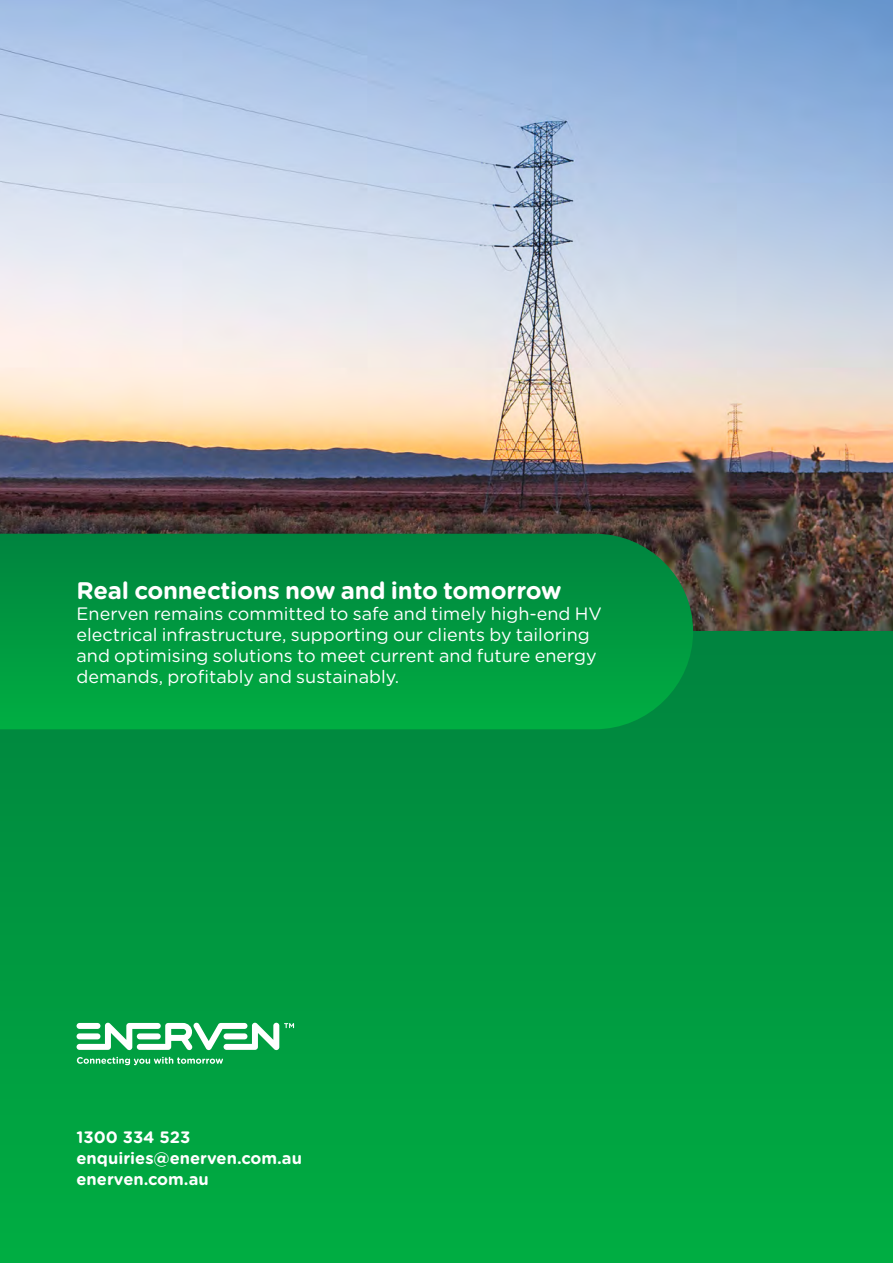
<style>
.page{position:relative;width:893px;height:1263px;background:#fff}
.page>*{position:absolute;margin:0;border:0;box-sizing:border-box;transform-origin:0 0}
.t1{font:700 24px "Gotham Rounded";letter-spacing:-.01em;color:#fff}
.Quote_large{font:18px/21px "Gotham Rounded";color:#fff}
.t2{font:700 16.5px "Gotham Rounded";color:#fff}
</style>
<div class="page">
<img style="left:0;top:0;width:893px;height:631px">
<div style="left:0;top:631px;width:893px;height:632px;background:linear-gradient(to bottom,#00833f,#00ad42)"></div>
<svg style="left:0;top:534px;width:693px;height:195px;background:#009740"></svg>
<svg style="left:77px;top:1057px;width:146px;height:8px"></svg>
<svg style="left:77px;top:1023px;width:217px;height:27px"></svg>
<h1 class="t1" style="left:77px;top:573px;width:486px">Real connections now and into tomorrow</h1>
<p class="Quote_large" style="left:77px;top:602px;width:527px">Enerven remains committed to safe and timely high-end HV electrical infrastructure, supporting our clients by tailoring and optimising solutions to meet current and future energy demands, profitably and sustainably.</p>
<p class="t2" style="left:77px;top:1125px;width:115px">1300 334 523</p>
<p class="t2" style="left:77px;top:1146px;width:227px">enquiries@enerven.com.au</p>
<p class="t2" style="left:77px;top:1167px;width:134px">enerven.com.au</p>
</div>
